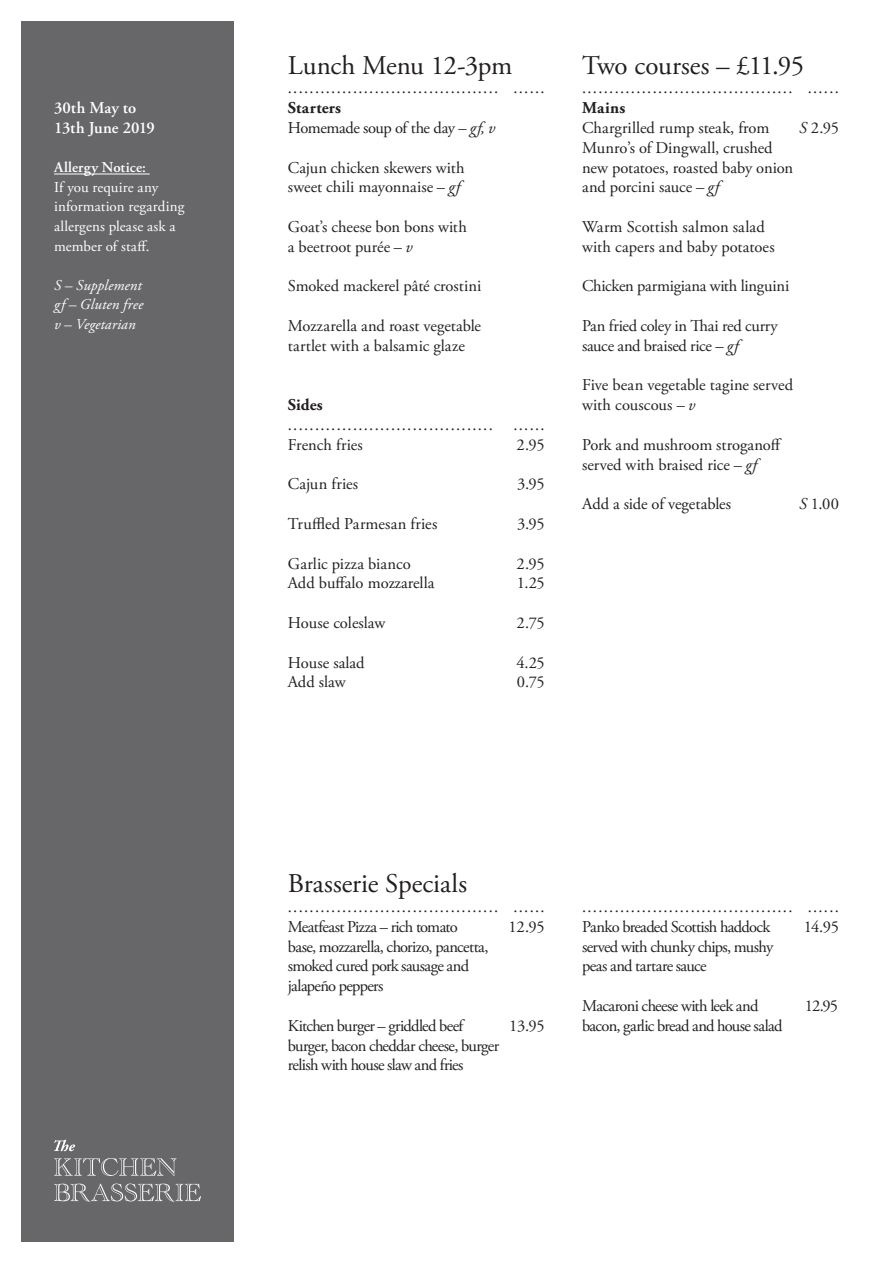
<style>
.page{position:relative;width:893px;height:1263px;background:#fff}
.page>*{position:absolute;margin:0;border:0;box-sizing:border-box;transform-origin:0 0}
.t1{font:27px "Adobe Garamond Pro";letter-spacing:-.005em;color:#231f20}
.t2{font:16.5px/19.8px "Adobe Garamond Pro";letter-spacing:-.01em;color:#231f20}
.t3{font:16.5px/19.8px "Adobe Garamond Pro";letter-spacing:-.04em;color:#231f20}
.t4{font:16.5px "Adobe Garamond Pro";letter-spacing:.01em;color:#231f20}
.t5{font:16.5px "Adobe Garamond Pro";letter-spacing:-.03em;color:#231f20}
.t6{font:600 16.5px/19.8px "Adobe Garamond Pro";color:#fff}
.t7{font:700 16.5px "Adobe Garamond Pro";letter-spacing:.01em;color:#231f20}
.t8{font:15px/19.5px "Adobe Garamond Pro";letter-spacing:.01em;color:#fff}
.t9{font:italic 15px "Adobe Garamond Pro";letter-spacing:.01em;color:#fff}
.t10{font:600 15px "Adobe Garamond Pro";letter-spacing:.01em;color:#fff}
.s1{font-style:italic}
</style>
<div class="page">
<div style="left:21px;top:21px;width:213px;height:1221px;background:#67676a"></div>
<svg style="left:54px;top:1140px;width:21px;height:11px"></svg>
<svg style="left:54px;top:1158px;width:123px;height:18px"></svg>
<svg style="left:54px;top:1183px;width:147px;height:18px"></svg>
<hr style="left:54px;top:174px;width:96px;height:1px;background:#fff">
<p class="t6" style="left:54px;top:98px;width:102px">30th May to<br>13th June 2019</p>
<p class="t10" style="left:54px;top:159px;width:94px">Allergy Notice:</p>
<p class="t8" style="left:54px;top:178px;width:132px">If you require any information regarding allergens please ask a member of staff.</p>
<p class="t9" style="left:54px;top:276px;width:89px">S – Supplement</p>
<p class="t9" style="left:54px;top:295px;width:91px">gf – Gluten free</p>
<p class="t9" style="left:54px;top:315px;width:83px">v – Vegetarian</p>
<p class="t1" style="left:288px;top:49px;width:226px">Lunch Menu 12-3pm</p>
<p class="t2" style="left:288px;top:79px;width:212px">.......................................</p>
<p class="t2" style="left:513px;top:79px;width:33px">......</p>
<p class="t7" style="left:288px;top:98px;width:55px">Starters</p>
<p class="t5" style="left:288px;top:118px;width:209px">Homemade soup of the day – <span class="s1">gf, v</span></p>
<p class="t2" style="left:288px;top:158px;width:178px">Cajun chicken skewers with sweet chili mayonnaise – <span class="s1">gf</span></p>
<p class="t2" style="left:288px;top:217px;width:180px">Goat’s cheese bon bons with a beetroot purée – <span class="s1">v</span></p>
<p class="t2" style="left:288px;top:277px;width:195px">Smoked mackerel pâté crostini</p>
<p class="t2" style="left:288px;top:316px;width:195px">Mozzarella and roast vegetable tartlet with a balsamic glaze</p>
<p class="t7" style="left:288px;top:395px;width:37px">Sides</p>
<p class="t2" style="left:288px;top:415px;width:206px">......................................</p>
<p class="t2" style="left:288px;top:435px;width:77px">French fries</p>
<p class="t4" style="left:288px;top:474px;width:72px">Cajun fries</p>
<p class="t4" style="left:288px;top:514px;width:151px">Truffled Parmesan fries</p>
<p class="t4" style="left:288px;top:553px;width:125px">Garlic pizza bianco</p>
<p class="t2" style="left:288px;top:574px;width:148px">Add buffalo mozzarella</p>
<p class="t2" style="left:288px;top:613px;width:99px">House coleslaw</p>
<p class="t2" style="left:288px;top:653px;width:78px">House salad</p>
<p class="t2" style="left:288px;top:673px;width:59px">Add slaw</p>
<p class="t2" style="left:513px;top:415px;width:33px">......</p>
<p class="t2" style="left:516px;top:435px;width:30px">2.95</p>
<p class="t2" style="left:517px;top:475px;width:29px">3.95</p>
<p class="t2" style="left:517px;top:514px;width:29px">3.95</p>
<p class="t2" style="left:516px;top:554px;width:30px">2.95</p>
<p class="t2" style="left:517px;top:574px;width:29px">1.25</p>
<p class="t2" style="left:516px;top:613px;width:30px">2.75</p>
<p class="t2" style="left:516px;top:653px;width:30px">4.25</p>
<p class="t2" style="left:517px;top:673px;width:29px">0.75</p>
<p class="t1" style="left:582px;top:49px;width:224px">Two courses – £11.95</p>
<p class="t2" style="left:582px;top:79px;width:212px">.......................................</p>
<p class="t2" style="left:808px;top:79px;width:33px">......</p>
<p class="t2" style="left:799px;top:118px;width:41px"><span class="s1">S</span> 2.95</p>
<p class="t7" style="left:582px;top:98px;width:45px">Mains</p>
<p class="t2" style="left:582px;top:118px;width:213px">Chargrilled rump steak, from<br>Munro’s of Dingwall, crushed new potatoes, roasted baby onion and porcini sauce – <span class="s1">gf</span></p>
<p class="t2" style="left:582px;top:217px;width:194px">Warm Scottish salmon salad with capers and baby potatoes</p>
<p class="t2" style="left:582px;top:277px;width:209px">Chicken parmigiana with linguini</p>
<p class="t2" style="left:582px;top:316px;width:197px">Pan fried coley in Thai red curry sauce and braised rice – <span class="s1">gf</span></p>
<p class="t2" style="left:582px;top:376px;width:213px">Five bean vegetable tagine served with couscous – <span class="s1">v</span></p>
<p class="t2" style="left:582px;top:435px;width:201px">Pork and mushroom stroganoff served with braised rice – <span class="s1">gf</span></p>
<p class="t2" style="left:582px;top:495px;width:151px">Add a side of vegetables</p>
<p class="t2" style="left:799px;top:495px;width:41px"><span class="s1">S</span> 1.00</p>
<p class="t1" style="left:288px;top:867px;width:181px">Brasserie Specials</p>
<p class="t2" style="left:288px;top:897px;width:212px">.......................................</p>
<p class="t3" style="left:288px;top:917px;width:202px">Meatfeast Pizza – rich tomato base, mozzarella, chorizo, pancetta, smoked cured pork sausage and jalapeño peppers</p>
<p class="t3" style="left:288px;top:1016px;width:213px">Kitchen burger – griddled beef burger, bacon cheddar cheese, burger relish with house slaw and fries</p>
<p class="t2" style="left:513px;top:897px;width:33px">......</p>
<p class="t2" style="left:509px;top:917px;width:38px">12.95</p>
<p class="t2" style="left:509px;top:1016px;width:37px">13.95</p>
<p class="t2" style="left:582px;top:897px;width:212px">.......................................</p>
<p class="t3" style="left:582px;top:917px;width:193px">Panko breaded Scottish haddock served with chunky chips, mushy peas and tartare sauce</p>
<p class="t3" style="left:582px;top:996px;width:202px">Macaroni cheese with leek and bacon, garlic bread and house salad</p>
<p class="t2" style="left:808px;top:897px;width:33px">......</p>
<p class="t2" style="left:804px;top:917px;width:37px">14.95</p>
<p class="t2" style="left:805px;top:996px;width:35px">12.95</p>
</div>
